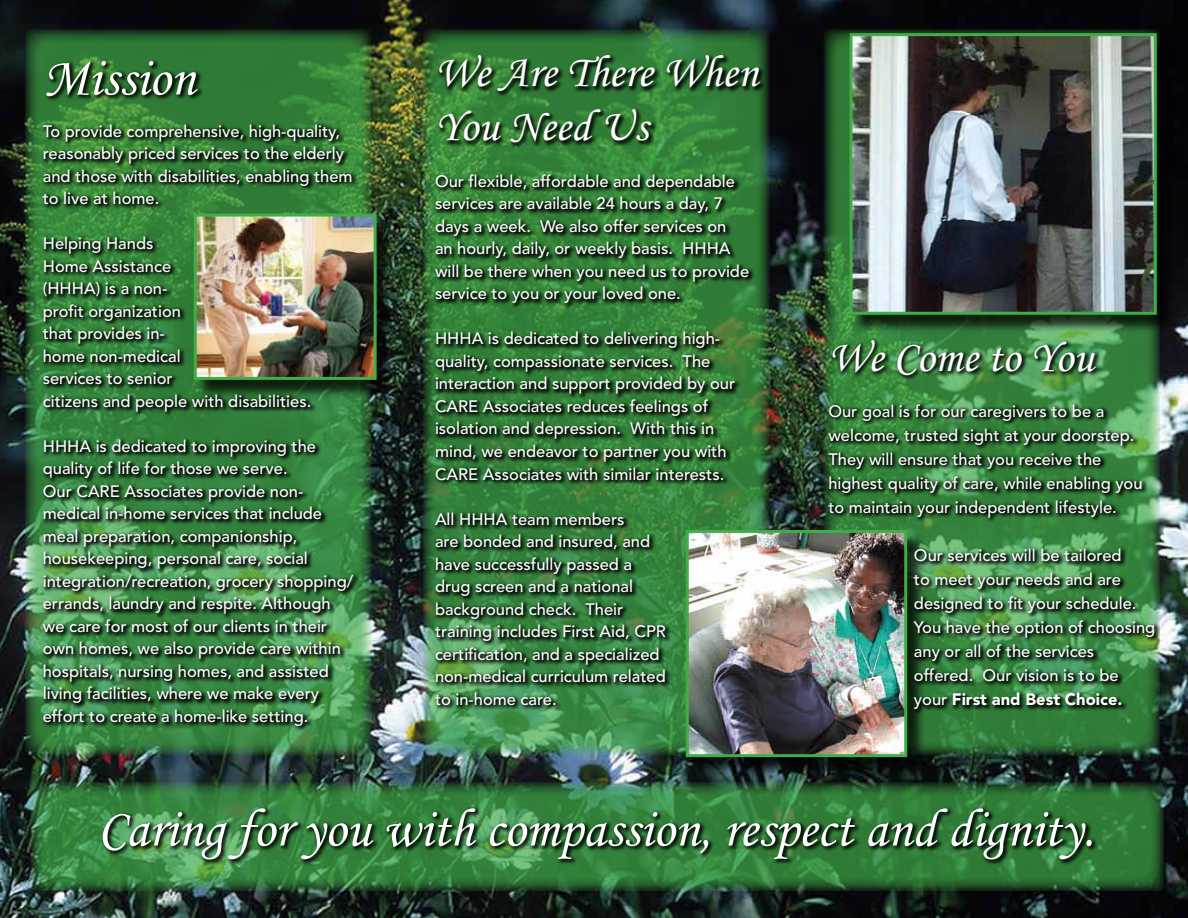
<style>
.page{position:relative;width:1188px;height:918px;background:#fff}
.page>*{position:absolute;margin:0;border:0;box-sizing:border-box;transform-origin:0 0}
.t1{font:italic 54px "Monotype Corsiva";color:#fff}
.t2{font:italic 45px/54px "Monotype Corsiva";color:#fff}
.t3{font:500 16.5px/22.5px "Avenir";color:#fff}
.s1{font-weight:900}
</style>
<div class="page">
<img style="left:0;top:0;width:1188px;height:918px">
<svg style="left:31px;top:782px;width:1133px;height:109px;background:#32753b"></svg>
<svg style="left:824px;top:29px;width:336px;height:726px;background:#2d6d34"></svg>
<img style="left:423px;top:29px;width:347px;height:726px">
<img style="left:25px;top:29px;width:347px;height:726px">
<div style="left:432px;top:52px;width:333px;height:657px;background:#000;opacity:.85"></div>
<div style="left:100px;top:805px;width:997px;height:59px;background:#000;opacity:.85"></div>
<div style="left:852px;top:35px;width:323px;height:298px;background:#000;opacity:.75"></div>
<img style="left:854px;top:37px;width:299px;height:274px">
<div style="left:850px;top:33px;width:307px;height:282px;border:3px solid #41ad49"></div>
<div style="left:196px;top:216px;width:199px;height:182px;background:#000;opacity:.75"></div>
<img style="left:359px;top:218px;width:14px;height:158px">
<div style="left:194px;top:214px;width:183px;height:166px;border:3px solid #41ad49"></div>
<div style="left:688px;top:532px;width:238px;height:244px;background:#000;opacity:.75"></div>
<img style="left:690px;top:534px;width:213px;height:219px">
<div style="left:686px;top:530px;width:221px;height:227px;border:3px solid #41ad49"></div>
<div style="left:825px;top:337px;width:335px;height:377px;background:#000;opacity:.85"></div>
<div style="left:39px;top:58px;width:320px;height:673px;background:#000;opacity:.85"></div>
<h1 class="t1" style="left:43px;top:45px;width:154px">Mission</h1>
<p class="t3" style="left:43px;top:120px;width:311px">To provide comprehensive, high-quality, reasonably priced services to the elderly and those with disabilities, enabling them to live at home.</p>
<p class="t3" style="left:43px;top:233px;width:270px">Helping Hands<br>Home Assistance<br>(HHHA) is a non-<br>profit organization<br>that provides in-<br>home non-medical<br>services to senior<br>citizens and people with disabilities.</p>
<p class="t3" style="left:43px;top:435px;width:312px">HHHA is dedicated to improving the quality of life for those we serve.<br>Our CARE Associates provide non&shy;medical in-home services that include meal preparation, companionship, housekeeping, personal care, social integration/recreation, grocery shopping/ errands, laundry and respite. Although we care for most of our clients in their own homes, we also provide care within hospitals, nursing homes, and assisted living facilities, where we make every effort to create a home-like setting.</p>
<h2 class="t2" style="left:435px;top:46px;width:325px">We Are There When<br>You Need Us</h2>
<p class="t3" style="left:435px;top:170px;width:316px">Our flexible, affordable and dependable services are available 24 hours a day, 7 days a week. We also offer services on<br>an hourly, daily, or weekly basis. HHHA will be there when you need us to provide service to you or your loved one.</p>
<p class="t3" style="left:435px;top:328px;width:302px">HHHA is dedicated to delivering high&shy;quality, compassionate services. The interaction and support provided by our CARE Associates reduces feelings of isolation and depression. With this in mind, we endeavor to partner you with CARE Associates with similar interests.</p>
<p class="t3" style="left:435px;top:508px;width:232px">All HHHA team members<br>are bonded and insured, and have successfully passed a drug screen and a national background check. Their training includes First Aid, CPR certification, and a specialized non-medical curriculum related to in-home care.</p>
<h2 class="t2" style="left:828px;top:331px;width:267px">We Come to You</h2>
<p class="t3" style="left:828px;top:399px;width:316px;line-height:24px">Our goal is for our caregivers to be a welcome, trusted sight at your doorstep.<br>They will ensure that you receive the highest quality of care, while enabling you to maintain your independent lifestyle.</p>
<p class="t3" style="left:914px;top:544px;width:243px;line-height:24px">Our services will be tailored<br>to meet your needs and are designed to fit your schedule.<br>You have the option of choosing any or all of the services offered. Our vision is to be your <span class="s1">First and Best Choice.</span></p>
<h1 class="t1" style="left:98px;top:796px;width:998px">Caring for you with compassion, respect and dignity.</h1>
</div>
